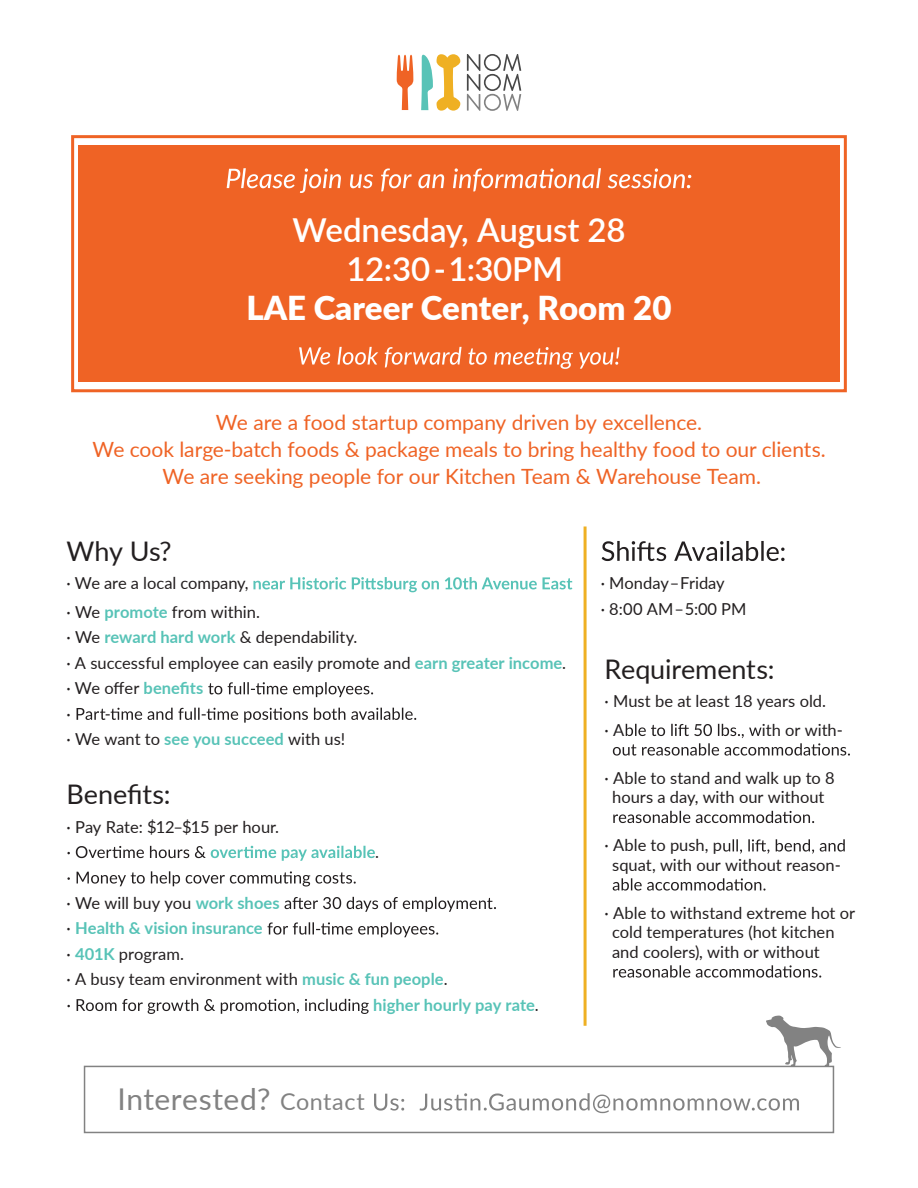
<style>
.page{position:relative;width:918px;height:1188px;background:#fff}
.page>*{position:absolute;margin:0;border:0;box-sizing:border-box;transform-origin:0 0}
.t1{font:600 33px/39.5px "Lato";letter-spacing:-.005em;color:#fff;text-align:center}
.t2{font:900 33px "Lato";color:#fff}
.t3{font:30px "Lato";letter-spacing:.015em;color:#828282}
.t4{font:27px "Lato";letter-spacing:-.005em;color:#231f20}
.t5{font:21px/27px "Lato";letter-spacing:-.005em;color:#ef6325;text-align:center}
.t6{font:16.5px/25.5px "Lato";color:#231f20}
.t7{font:700 16.5px "Lato";color:#58c3b7}
.s1{font-weight:700;color:#58c3b7}
.s2{font-weight:400;color:#231f20}
.s3{font-size:23.4px}
</style>
<div class="page">
<svg style="left:766px;top:1015px;width:75px;height:52px"></svg>
<div style="left:84px;top:1066px;width:750px;height:67px;background:#fff;border:2px solid #828282"></div>
<svg style="left:602px;top:541px;width:183px;height:20px"></svg>
<svg style="left:613px;top:724px;width:237px;height:32px"></svg>
<svg style="left:613px;top:811px;width:201px;height:12px"></svg>
<svg style="left:723px;top:839px;width:122px;height:15px"></svg>
<svg style="left:613px;top:878px;width:153px;height:13px"></svg>
<svg style="left:613px;top:965px;width:208px;height:13px"></svg>
<hr style="left:584px;top:526px;width:3px;height:500px;background:#efb023">
<svg style="left:374px;top:1093px;width:425px;height:20px"></svg>
<svg style="left:253px;top:577px;width:319px;height:15px"></svg>
<svg style="left:208px;top:682px;width:165px;height:15px"></svg>
<svg style="left:77px;top:708px;width:339px;height:15px"></svg>
<svg style="left:67px;top:846px;width:308px;height:15px"></svg>
<svg style="left:67px;top:871px;width:289px;height:16px"></svg>
<svg style="left:285px;top:897px;width:211px;height:15px"></svg>
<svg style="left:267px;top:922px;width:171px;height:15px"></svg>
<svg style="left:67px;top:999px;width:302px;height:15px"></svg>
<div style="left:78px;top:145px;width:762px;height:237px;background:#ef6325"></div>
<svg style="left:227px;top:168px;width:464px;height:25px"></svg>
<svg style="left:299px;top:347px;width:321px;height:22px"></svg>
<svg style="left:397px;top:55px;width:16px;height:55px"></svg>
<svg style="left:421px;top:54px;width:39px;height:57px"></svg>
<svg style="left:467px;top:54px;width:54px;height:57px"></svg>
<div style="left:71px;top:135px;width:776px;height:257px;border:3px solid #ef6325"></div>
<h1 class="t1" style="left:293px;top:209px;width:335px">Wednesday, August 28<br>12:30-1:30PM</h1>
<h1 class="t2" style="left:246px;top:283px;width:427px">LAE Career Center, Room 20</h1>
<p class="t5" style="left:93px;top:408px;width:735px">We are a food startup company driven by excellence.<br>We cook large-batch foods &amp; package meals to bring healthy food to our clients.<br>We are seeking people for our Kitchen Team &amp; Warehouse Team.</p>
<h3 class="t4" style="left:67px;top:532px;width:107px">Why Us?</h3>
<p class="t6" style="left:67px;top:568px;width:195px;line-height:28.5px">· We are a local company,<br>· We <span class="s1">promote</span> from within.</p>
<p class="t6" style="left:66px;top:624px;width:501px">· We <span class="s1">reward hard work</span> &amp; dependability.<br>· A successful employee can easily promote and <span class="s1">earn greater income</span>. · We offer <span class="s1">benefits<br></span>·<br>· We want to <span class="s1">see you succeed</span> with us!</p>
<h3 class="t4" style="left:67px;top:775px;width:106px">Benefits:</h3>
<p class="t6" style="left:67px;top:813px;width:214px">· Pay Rate: $12–$15 per hour.</p>
<p class="t6" style="left:375px;top:839px;width:5px">.</p>
<p class="t6" style="left:67px;top:890px;width:215px">· We will buy you <span class="s1">work shoes</span></p>
<p class="t7" style="left:67px;top:916px;width:198px"><span class="s2">·</span> Health &amp; vision insurance</p>
<p class="t6" style="left:67px;top:941px;width:119px">· <span class="s1">401K</span> program.</p>
<p class="t6" style="left:66px;top:966px;width:383px">· A busy team environment with <span class="s1">music &amp; fun people</span>.</p>
<p class="t7" style="left:373px;top:993px;width:167px">higher hourly pay rate<span class="s2">.</span></p>
<h2 class="t3" style="left:117px;top:1078px;width:249px">Interested? <span class="s3">Contact</span></h2>
<p class="t6" style="left:601px;top:570px;width:147px">· Monday–Friday<br>· 8:00 AM–5:00 PM</p>
<h3 class="t4" style="left:605px;top:650px;width:171px">Requirements:</h3>
<p class="t6" style="left:605px;top:687px;width:223px;line-height:28.5px">· Must be at least 18 years old. · A</p>
<p class="t6" style="left:762px;top:717px;width:83px">ith or with-</p>
<p class="t6" style="left:605px;top:768px;width:232px;line-height:19.5px;text-align:center">· Able to stand and walk up to 8 hours a day, with our without</p>
<p class="t6" style="left:612px;top:835px;width:230px;line-height:19.5px;text-indent:-8px">· Able to push, p<br>squat, with our without reason-</p>
<p class="t6" style="left:612px;top:903px;width:245px;line-height:19.5px;text-indent:-7px">· Able to withstand extreme hot or cold temperatures (hot kitchen and coolers), with or without</p>
</div>
